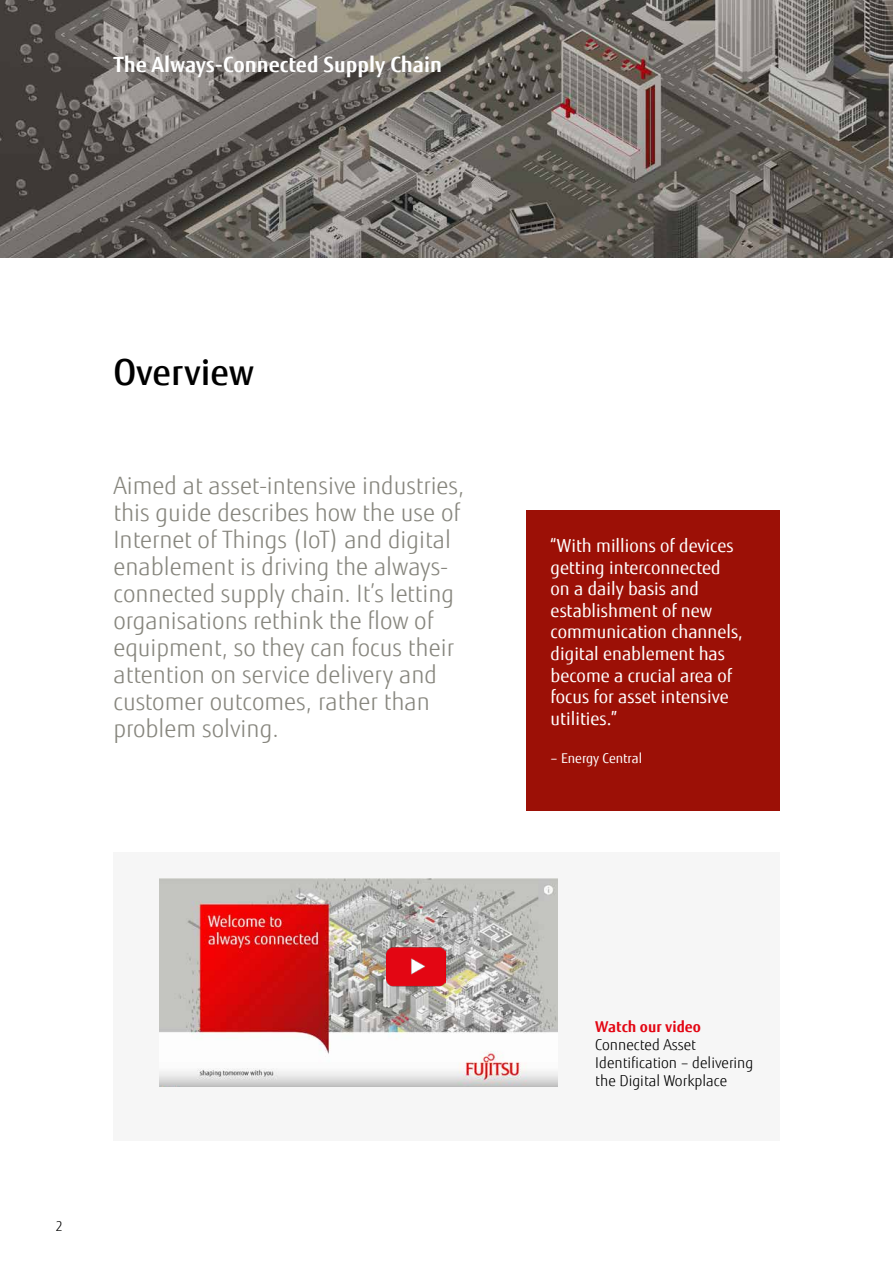
<style>
.page{position:relative;width:893px;height:1263px;background:#fff}
.page>*{position:absolute;margin:0;border:0;box-sizing:border-box;transform-origin:0 0}
.t1{font:500 36px "Fujitsu Sans";color:#000}
.t2{font:300 24px/27px "Fujitsu Sans";color:#87867e}
.t3{font:700 21px "Fujitsu Sans";color:#fff}
.t4{font:18px/21.6px "Fujitsu Sans";color:#fff}
.t5{font:300 15px/18px "Fujitsu Sans";color:#000}
.t6{font:700 15px "Fujitsu Sans";color:#e30613}
.t7{font:13.5px "Fujitsu Sans";color:#fff}
.t8{font:300 13.5px "Fujitsu Sans";color:#000}
</style>
<div class="page">
<img style="left:0;top:0;width:893px;height:258px">
<div style="left:526px;top:511px;width:253px;height:300px;background:#9c1006"></div>
<div style="left:113px;top:853px;width:666px;height:288px;background:#f6f6f6"></div>
<img style="left:159px;top:878px;width:399px;height:209px">
<img style="left:386px;top:937px;width:60px;height:59px">
<p class="t3" style="left:113px;top:51px;width:330px">The Always-Connected Supply Chain</p>
<h1 class="t1" style="left:113px;top:349px;width:142px">Overview</h1>
<p class="t2" style="left:113px;top:472px;width:353px">Aimed at asset-intensive industries, this guide describes how the use of Internet of Things (IoT) and digital enablement is driving the always&shy;connected supply chain. It’s letting organisations rethink the flow of equipment, so they can focus their attention on service delivery and customer outcomes, rather than problem solving.</p>
<p class="t4" style="left:551px;top:535px;width:194px">“With millions of devices getting interconnected on a daily basis and establishment of new communication channels, digital enablement has become a crucial area of focus for asset intensive utilities.”</p>
<p class="t7" style="left:551px;top:749px;width:93px">– Energy Central</p>
<p class="t8" style="left:56px;top:1218px;width:9px">2</p>
<p class="t6" style="left:595px;top:1017px;width:107px">Watch our video</p>
<p class="t5" style="left:595px;top:1036px;width:160px">Connected Asset<br>Identification – delivering the Digital Workplace</p>
</div>
